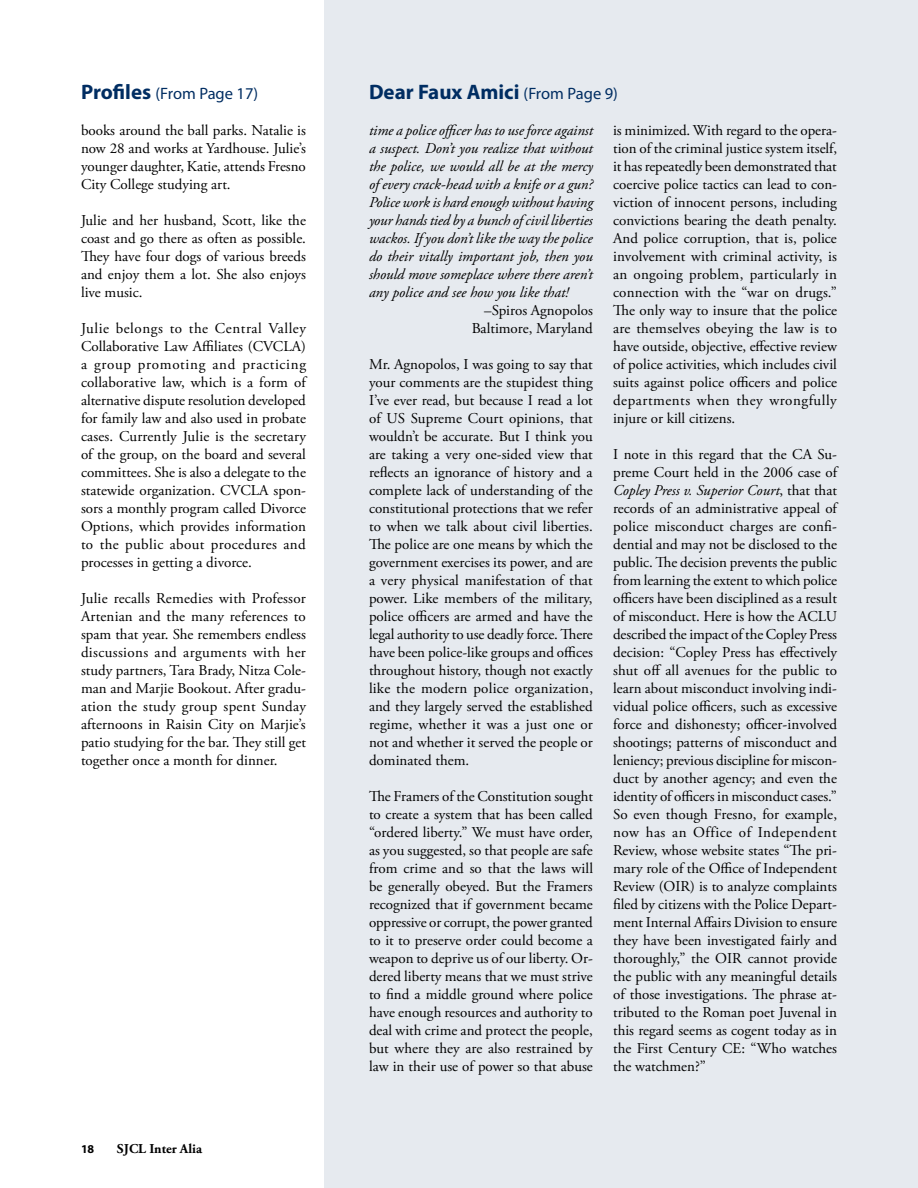
<style>
.page{position:relative;width:918px;height:1188px;background:#fff}
.page>*{position:absolute;margin:0;border:0;box-sizing:border-box;transform-origin:0 0}
.t1{font:700 21px "Myriad Pro";color:#002d62}
.t2{font:16.5px "Myriad Pro";color:#002d62}
.t3{font:15px/18px "Adobe Garamond Pro";color:#000;text-align:justify}
.t4{font:italic 15px/18px "Adobe Garamond Pro";color:#000;text-align:justify}
.t5{font:700 13.5px "Adobe Garamond Pro";color:#000}
.t6{font:700 12px "Myriad Pro";color:#000}
.s1{font-weight:700;font-size:21px}
.s2{font-weight:400;font-size:16.5px}
.s3{font-style:italic}
</style>
<div class="page">
<div style="left:324px;top:0;width:594px;height:1188px;background:#e6eaef"></div>
<p class="t2" style="left:81px;top:83px;width:179px"><span class="s1">Profiles</span> (From Page 17)</p>
<p class="t3" style="left:81px;top:122px;width:226px">books around the ball parks. Natalie is now 28 and works at Yardhouse. Julie’s younger daughter, Katie, attends Fresno City College studying art.</p>
<p class="t3" style="left:81px;top:212px;width:227px">Julie and her husband, Scott, like the coast and go there as often as possible.<br>They have four dogs of various breeds and enjoy them a lot. She also enjoys live music.</p>
<p class="t3" style="left:81px;top:320px;width:227px">Julie belongs to the Central Valley Collaborative Law Affiliates (CVCLA) a group promoting and practicing collaborative law, which is a form of alternative dispute resolution developed for family law and also used in probate cases. Currently Julie is the secretary of the group, on the board and several committees. She is also a delegate to the statewide organization. CVCLA spon&shy;sors a monthly program called Divorce Options, which provides information to the public about procedures and processes in getting a divorce.</p>
<p class="t3" style="left:81px;top:590px;width:227px">Julie recalls Remedies with Professor Artenian and the many references to spam that year. She remembers endless discussions and arguments with her study partners, Tara Brady, Nitza Cole&shy;man and Marjie Bookout. After gradu&shy;ation the study group spent Sunday afternoons in Raisin City on Marjie’s patio studying for the bar. They still get together once a month for dinner.</p>
<p class="t6" style="left:81px;top:1141px;width:15px">18</p>
<p class="t5" style="left:117px;top:1141px;width:87px">SJCL Inter Alia</p>
<h1 class="t1" style="left:369px;top:78px;width:250px">Dear Faux Amici <span class="s2">(From Page 9)</span></h1>
<p class="t4" style="left:369px;top:122px;width:226px">time a police officer has to use force against a suspect. Don’t you realize that without the police, we would all be at the mercy of every crack-head with a knife or a gun?<br>Police work is hard enough without having your hands tied by a bunch of civil liberties wackos. If you don’t like the way the police do their vitally important job, then you should move someplace where there aren’t any police and see how you like that!</p>
<p class="t3" style="left:472px;top:302px;width:123px;text-align:right">–Spiros Agnopolos<br>Baltimore, Maryland</p>
<p class="t3" style="left:369px;top:356px;width:226px">Mr. Agnopolos, I was going to say that your comments are the stupidest thing I’ve ever read, but because I read a lot of US Supreme Court opinions, that wouldn’t be accurate. But I think you are taking a very one-sided view that reflects an ignorance of history and a complete lack of understanding of the constitutional protections that we refer to when we talk about civil liberties.<br>The police are one means by which the government exercises its power, and are a very physical manifestation of that power. Like members of the military, police officers are armed and have the legal authority to use deadly force. There have been police-like groups and offices throughout history, though not exactly like the modern police organization, and they largely served the established regime, whether it was a just one or not and whether it served the people or dominated them.</p>
<p class="t3" style="left:369px;top:788px;width:226px">The Framers of the Constitution sought to create a system that has been called “ordered liberty.” We must have order, as you suggested, so that people are safe from crime and so that the laws will be generally obeyed. But the Framers recognized that if government became oppressive or corrupt, the power granted to it to preserve order could become a weapon to deprive us of our liberty. Or&shy;dered liberty means that we must strive to find a middle ground where police have enough resources and authority to deal with crime and protect the people, but where they are also restrained by law in their use of power so that abuse</p>
<p class="t3" style="left:613px;top:122px;width:226px">is minimized. With regard to the opera&shy;tion of the criminal justice system itself, it has repeatedly been demonstrated that coercive police tactics can lead to con&shy;viction of innocent persons, including convictions bearing the death penalty.<br>And police corruption, that is, police involvement with criminal activity, is an ongoing problem, particularly in connection with the “war on drugs.” The only way to insure that the police are themselves obeying the law is to have outside, objective, effective review of police activities, which includes civil suits against police officers and police departments when they wrongfully injure or kill citizens.</p>
<p class="t3" style="left:613px;top:446px;width:225px">I note in this regard that the CA Su&shy;preme Court held in the 2006 case of <span class="s3">Copley Press v. Superior Court</span>, that that records of an administrative appeal of police misconduct charges are confi&shy;dential and may not be disclosed to the public. The decision prevents the public from learning the extent to which police officers have been disciplined as a result of misconduct. Here is how the ACLU described the impact of the Copley Press decision: “Copley Press has effectively shut off all avenues for the public to learn about misconduct involving indi&shy;vidual police officers, such as excessive force and dishonesty; officer-involved shootings; patterns of misconduct and leniency; previous discipline for miscon&shy;duct by another agency; and even the identity of officers in misconduct cases.” So even though Fresno, for example, now has an Office of Independent Review, whose website states “The pri&shy;mary role of the Office of Independent Review (OIR) is to analyze complaints filed by citizens with the Police Depart&shy;ment Internal Affairs Division to ensure they have been investigated fairly and thoroughly,” the OIR cannot provide the public with any meaningful details of those investigations. The phrase at&shy;tributed to the Roman poet Juvenal in this regard seems as cogent today as in the First Century CE: “Who watches the watchmen?”</p>
</div>
